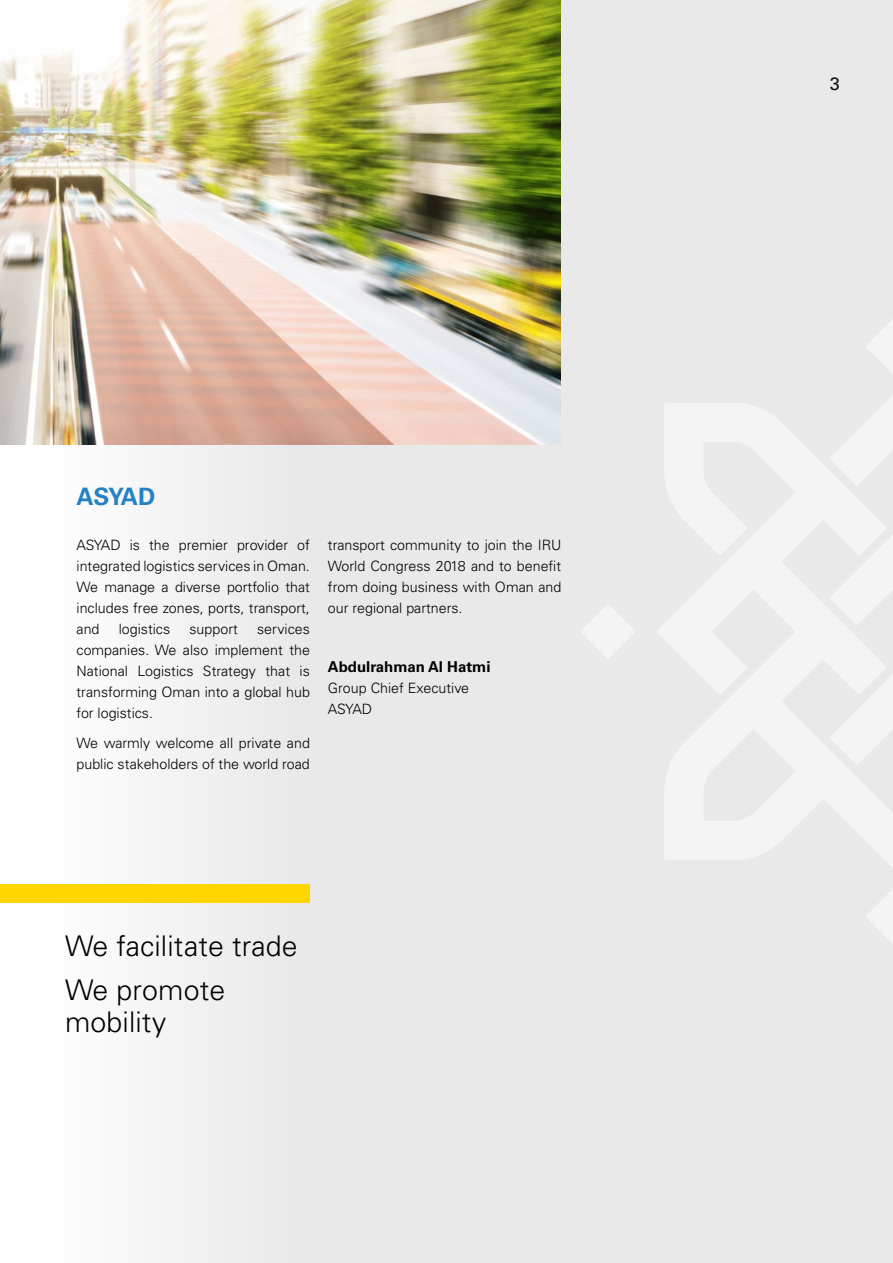
<style>
.page{position:relative;width:893px;height:1263px;background:#e9e9e9}
.page>*{position:absolute;margin:0;border:0;box-sizing:border-box;transform-origin:0 0}
.t1{font:300 28.5px/44.2px "Univers";letter-spacing:.005em;color:#000}
.t2{font:700 24px "Univers";letter-spacing:-.035em;color:#2581c4}
.t3{font:18px "Univers";color:#12110c}
.t4{font:700 15px "Univers";color:#000}
.t5{font:300 14.25px/21px "Univers";color:#000;text-align:justify}
</style>
<div class="page">
<div style="left:0;top:0;width:298px;height:1263px;background:#f6f5f5"></div>
<svg style="left:657px;top:396px;width:236px;height:471px;fill:#f4f4f4"></svg>
<svg style="left:866px;top:320px;width:27px;height:53px"></svg>
<svg style="left:581px;top:605px;width:54px;height:53px"></svg>
<svg style="left:866px;top:890px;width:27px;height:53px"></svg>
<img style="left:0;top:0;width:561px;height:444px">
<div style="left:0;top:884px;width:310px;height:18px;background:#ffd600"></div>
<h2 class="t2" style="left:77px;top:482px;width:81px">ASYAD</h2>
<p class="t5" style="left:77px;top:535px;width:235px">ASYAD is the premier provider of integrated logistics services in Oman.<br>We manage a diverse portfolio that includes free zones, ports, transport, and</p>
<p class="t5" style="left:77px;top:619px;width:235px;text-indent:181px">services companies. We also implement the National Logistics Strategy that is transforming Oman into a global hub for logistics.</p>
<p class="t5" style="left:77px;top:732px;width:235px">We warmly welcome all private and public stakeholders of the world road</p>
<p class="t5" style="left:119px;top:619px;width:53px">logistics</p>
<p class="t5" style="left:189px;top:619px;width:50px">support</p>
<p class="t5" style="left:328px;top:535px;width:235px">transport community to join the IRU World Congress 2018 and to benefit from doing business with Oman and our regional partners.</p>
<p class="t4" style="left:328px;top:658px;width:164px">Abdulrahman Al Hatmi</p>
<p class="t5" style="left:328px;top:678px;width:143px">Group Chief Executive<br>ASYAD</p>
<h1 class="t1" style="left:65px;top:924px;width:234px">We facilitate trade<br>We promote</h1>
<h1 class="t1" style="left:65px;top:999px;width:103px">mobility</h1>
<p class="t3" style="left:830px;top:73px;width:12px">3</p>
</div>
